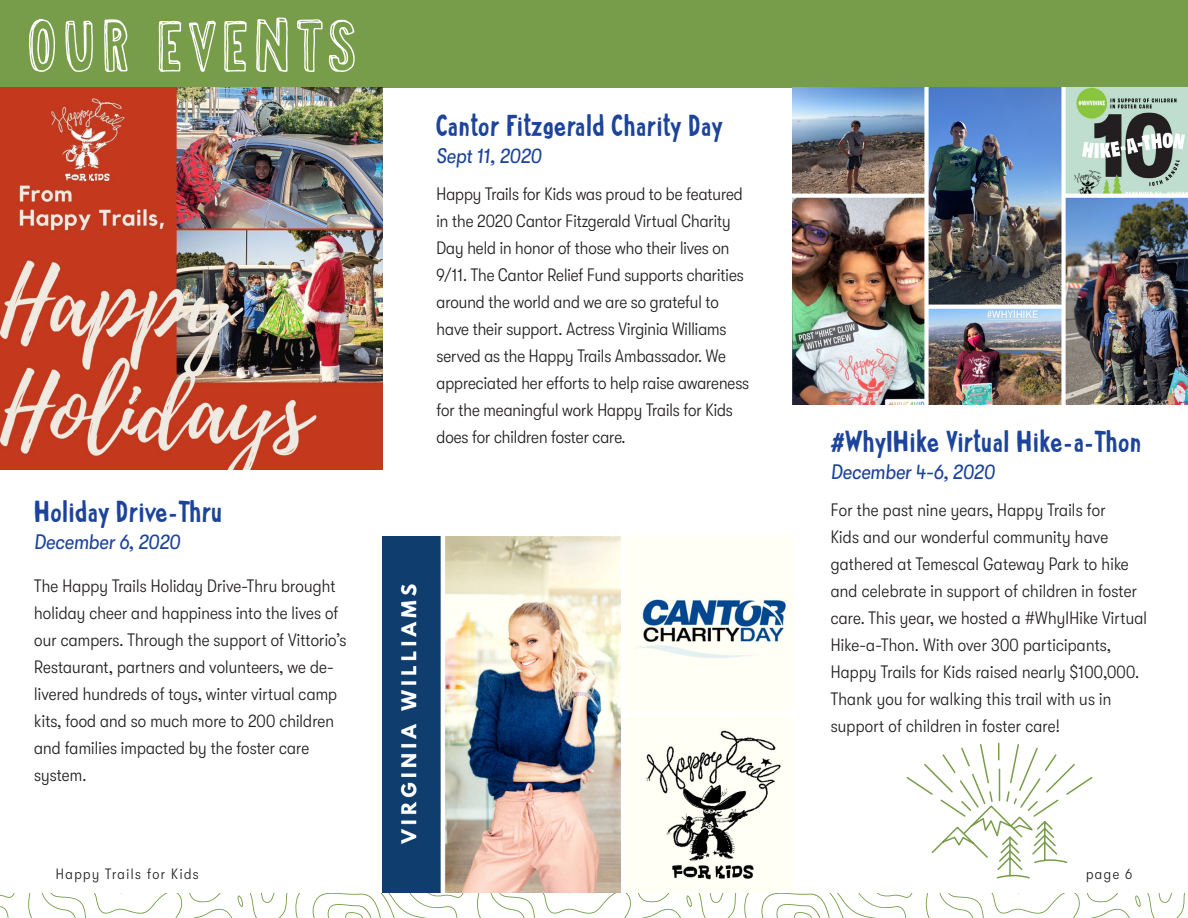
<style>
.page{position:relative;width:1188px;height:918px;background:#fff}
.page>*{position:absolute;margin:0;border:0;box-sizing:border-box;transform-origin:0 0}
.t1{font:60px "Stackup Shadow";letter-spacing:.1em;color:#fff}
.t2{font:700 27px "Stackup";color:#1d449b}
.t3{font:italic condensed 21px "GT Walsheim Pro";color:#1d449b}
.t4{font:300 condensed 18px/27px "GT Walsheim Pro";letter-spacing:.01em;color:#231f20}
.t5{font:300 condensed 15px "GT Walsheim Pro";letter-spacing:.1em;color:#231f20}
</style>
<div class="page">
<div style="left:0;top:0;width:1188px;height:88px;background:#789d4a"></div>
<svg style="left:0;top:893px;width:1185px;height:25px"></svg>
<svg style="left:906px;top:742px;width:187px;height:137px"></svg>
<img style="left:0;top:87px;width:383px;height:383px">
<img style="left:792px;top:88px;width:396px;height:317px">
<img style="left:383px;top:537px;width:410px;height:355px">
<p class="t1" style="left:28px;top:17px;width:330px">OUR EVENTS</p>
<p class="t2" style="left:34px;top:498px;width:190px">Holiday Drive-Thru</p>
<p class="t3" style="left:34px;top:530px;width:147px">December 6, 2020</p>
<p class="t4" style="left:34px;top:573px;width:314px">The Happy Trails Holiday Drive-Thru brought holiday cheer and happiness into the lives of our campers. Through the support of Vittorio’s Restaurant, partners and volunteers, we de&shy;livered hundreds of toys, winter virtual camp kits, food and so much more to 200 children and families impacted by the foster care system.</p>
<p class="t2" style="left:437px;top:113px;width:288px">Cantor Fitzgerald Charity Day</p>
<p class="t3" style="left:437px;top:144px;width:106px">Sept 11, 2020</p>
<p class="t4" style="left:437px;top:181px;width:314px">Happy Trails for Kids was proud to be featured in the 2020 Cantor Fitzgerald Virtual Charity Day held in honor of those who their lives on 9/11. The Cantor Relief Fund supports charities around the world and we are so grateful to have their support. Actress Virginia Williams served as the Happy Trails Ambassador. We appreciated her efforts to help raise awareness for the meaningful work Happy Trails for Kids does for children foster care.</p>
<p class="t2" style="left:831px;top:428px;width:312px">#WhyIHike Virtual Hike-a-Thon</p>
<p class="t3" style="left:831px;top:460px;width:165px">December 4-6, 2020</p>
<p class="t4" style="left:831px;top:496px;width:318px">For the past nine years, Happy Trails for<br>Kids and our wonderful community have gathered at Temescal Gateway Park to hike and celebrate in support of children in foster care. This year, we hosted a #WhyIHike Virtual Hike-a-Thon. With over 300 participants, Happy Trails for Kids raised nearly $100,000.<br>Thank you for walking this trail with us in support of children in foster care!</p>
<p class="t5" style="left:56px;top:865px;width:144px">Happy Trails for Kids</p>
<p class="t5" style="left:1086px;top:865px;width:48px">page 6</p>
</div>
